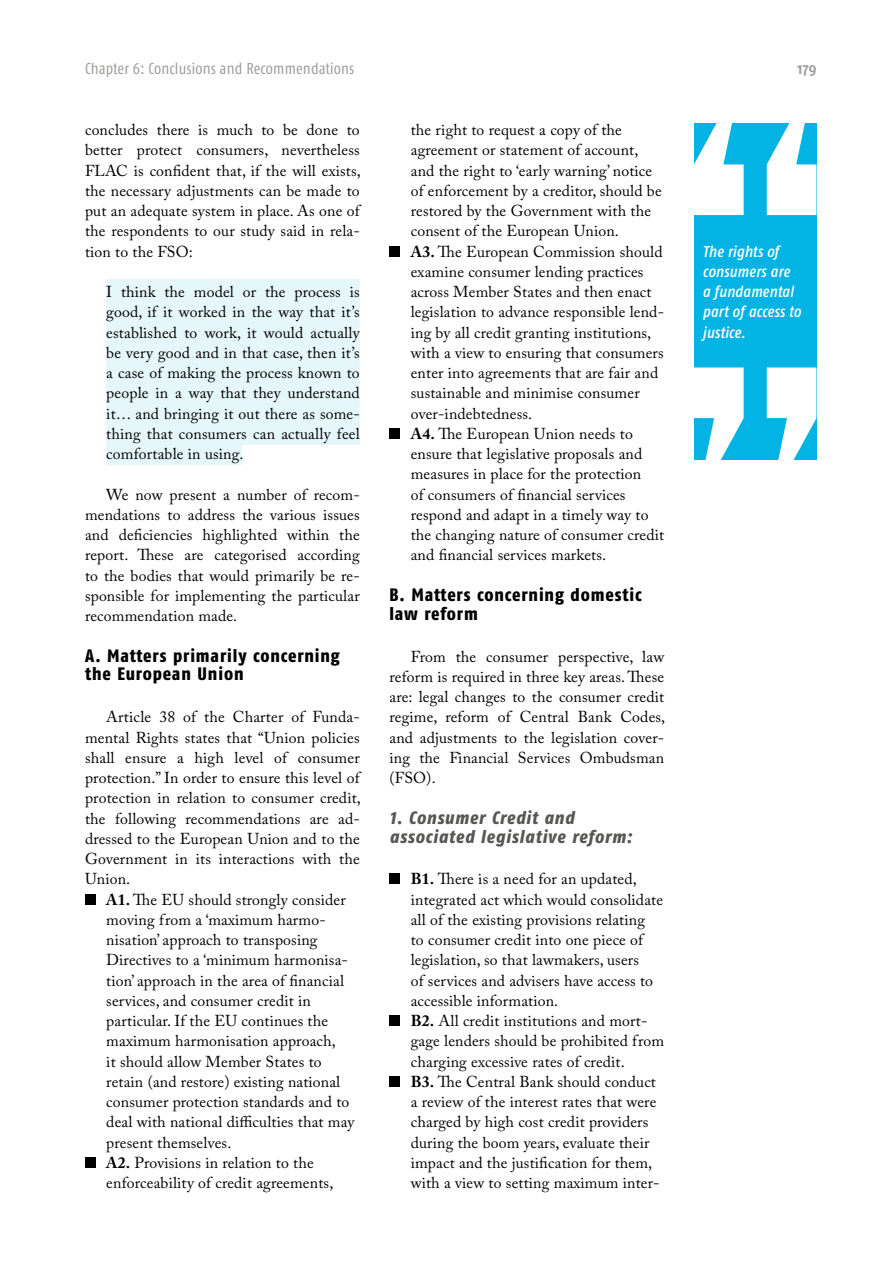
<style>
.page{position:relative;width:893px;height:1263px;background:#fff}
.page>*{position:absolute;margin:0;border:0;box-sizing:border-box;transform-origin:0 0}
.t1{font:800 18px/18.8px "Fago Co Lf";letter-spacing:.045em;color:#000}
.t2{font:italic 800 18px/19.5px "Fago Co Lf";letter-spacing:.05em;color:#575756}
.t3{font:15.75px/20.2px "Adobe Caslon Pro";letter-spacing:.01em;color:#000;text-align:justify}
.t4{font:italic 500 15.75px/20.2px "Fago Co";letter-spacing:.01em;color:#fff}
.t5{font:15.75px "Fago Co";letter-spacing:.01em;color:#9d9d9c}
.t6{font:700 15.75px "Fago Co";color:#9d9d9c}
.s1{font-weight:700}
</style>
<div class="page">
<div style="left:106px;top:279px;width:254px;height:24px;background:#e6f7fc"></div>
<div style="left:106px;top:299px;width:254px;height:24px;background:#e6f7fc"></div>
<div style="left:106px;top:320px;width:254px;height:24px;background:#e6f7fc"></div>
<div style="left:106px;top:340px;width:254px;height:24px;background:#e6f7fc"></div>
<div style="left:106px;top:360px;width:254px;height:24px;background:#e6f7fc"></div>
<div style="left:106px;top:380px;width:254px;height:24px;background:#e6f7fc"></div>
<div style="left:106px;top:401px;width:254px;height:24px;background:#e6f7fc"></div>
<div style="left:106px;top:421px;width:254px;height:24px;background:#e6f7fc"></div>
<div style="left:106px;top:441px;width:136px;height:24px;background:#e6f7fc"></div>
<div style="left:85px;top:894px;width:10px;height:10px;background:#000"></div>
<div style="left:85px;top:1157px;width:10px;height:10px;background:#000"></div>
<div style="left:389px;top:246px;width:11px;height:10px;background:#000"></div>
<div style="left:389px;top:428px;width:11px;height:10px;background:#000"></div>
<div style="left:389px;top:874px;width:11px;height:10px;background:#000"></div>
<div style="left:389px;top:1016px;width:11px;height:10px;background:#000"></div>
<div style="left:389px;top:1076px;width:11px;height:10px;background:#000"></div>
<div style="left:694px;top:123px;width:122px;height:337px;background:#03b3e4"></div>
<svg style="left:694px;top:123px;width:122px;height:92px"></svg>
<svg style="left:694px;top:367px;width:122px;height:93px"></svg>
<p class="t5" style="left:85px;top:60px;width:271px">Chapter 6: Conclusions and Recommendations</p>
<p class="t6" style="left:798px;top:60px;width:20px">179</p>
<p class="t3" style="left:85px;top:119px;width:277px">concludes there is much to be done to better protect consumers, nevertheless FLAC is confident that, if the will exists, the necessary adjustments can be made to put an adequate system in place. As one of the respondents to our study said in rela&shy;tion to the FSO:</p>
<p class="t3" style="left:106px;top:281px;width:255px">I think the model or the process is good, if it worked in the way that it’s established to work, it would actually be very good and in that case, then it’s a case of making the process known to people in a way that they understand it… and bringing it out there as some&shy;thing that consumers can actually feel comfortable in using.</p>
<p class="t3" style="left:85px;top:484px;width:276px;text-indent:21px">We now present a number of recom&shy;mendations to address the various issues and deficiencies highlighted within the report. These are categorised according to the bodies that would primarily be re&shy;sponsible for implementing the particular recommendation made.</p>
<p class="t1" style="left:85px;top:646px;width:256px">A. Matters primarily concerning the European Union</p>
<p class="t3" style="left:85px;top:707px;width:277px;text-indent:21px">Article 38 of the Charter of Funda&shy;mental Rights states that “Union policies shall ensure a high level of consumer protection.” In order to ensure this level of protection in relation to consumer credit, the following recommendations are ad&shy;dressed to the European Union and to the Government in its interactions with the Union.</p>
<p class="t3" style="left:106px;top:889px;width:250px;text-align:left"><span class="s1">A1.</span> The EU should strongly consider moving from a ‘maximum harmo&shy;nisation’ approach to transposing Directives to a ‘minimum harmonisa&shy;tion’ approach in the area of financial services, and consumer credit in particular. If the EU continues the maximum harmonisation approach,<br>it should allow Member States to retain (and restore) existing national consumer protection standards and to deal with national difficulties that may present themselves.<br><span class="s1">A2.</span> Provisions in relation to the enforceability of credit agreements,</p>
<p class="t3" style="left:411px;top:119px;width:255px;text-align:left">the right to request a copy of the agreement or statement of account, and the right to ‘early warning’ notice of enforcement by a creditor, should be restored by the Government with the consent of the European Union.<br><span class="s1">A3.</span> The European Commission should examine consumer lending practices across Member States and then enact legislation to advance responsible lend&shy;ing by all credit granting institutions, with a view to ensuring that consumers enter into agreements that are fair and sustainable and minimise consumer over-indebtedness.<br><span class="s1">A4.</span> The European Union needs to ensure that legislative proposals and measures in place for the protection<br>of consumers of financial services respond and adapt in a timely way to the changing nature of consumer credit and financial services markets.</p>
<p class="t1" style="left:389px;top:585px;width:254px">B. Matters concerning domestic law reform</p>
<p class="t3" style="left:389px;top:646px;width:277px;text-indent:21px">From the consumer perspective, law reform is required in three key areas. These are: legal changes to the consumer credit regime, reform of Central Bank Codes, and adjustments to the legislation cover&shy;ing the Financial Services Ombudsman (FSO).</p>
<p class="t2" style="left:389px;top:807px;width:244px">1. Consumer Credit and associated legislative reform:</p>
<p class="t3" style="left:411px;top:869px;width:255px;text-align:left"><span class="s1">B1.</span> There is a need for an updated, integrated act which would consolidate all of the existing provisions relating<br>to consumer credit into one piece of legislation, so that lawmakers, users<br>of services and advisers have access to accessible information.<br><span class="s1">B2.</span> All credit institutions and mort&shy;gage lenders should be prohibited from charging excessive rates of credit.<br><span class="s1">B3.</span> The Central Bank should conduct a review of the interest rates that were charged by high cost credit providers during the boom years, evaluate their impact and the justification for them, with a view to setting maximum inter-</p>
<p class="t4" style="left:702px;top:241px;width:100px">The rights of consumers are a fundamental part of access to justice.</p>
</div>
